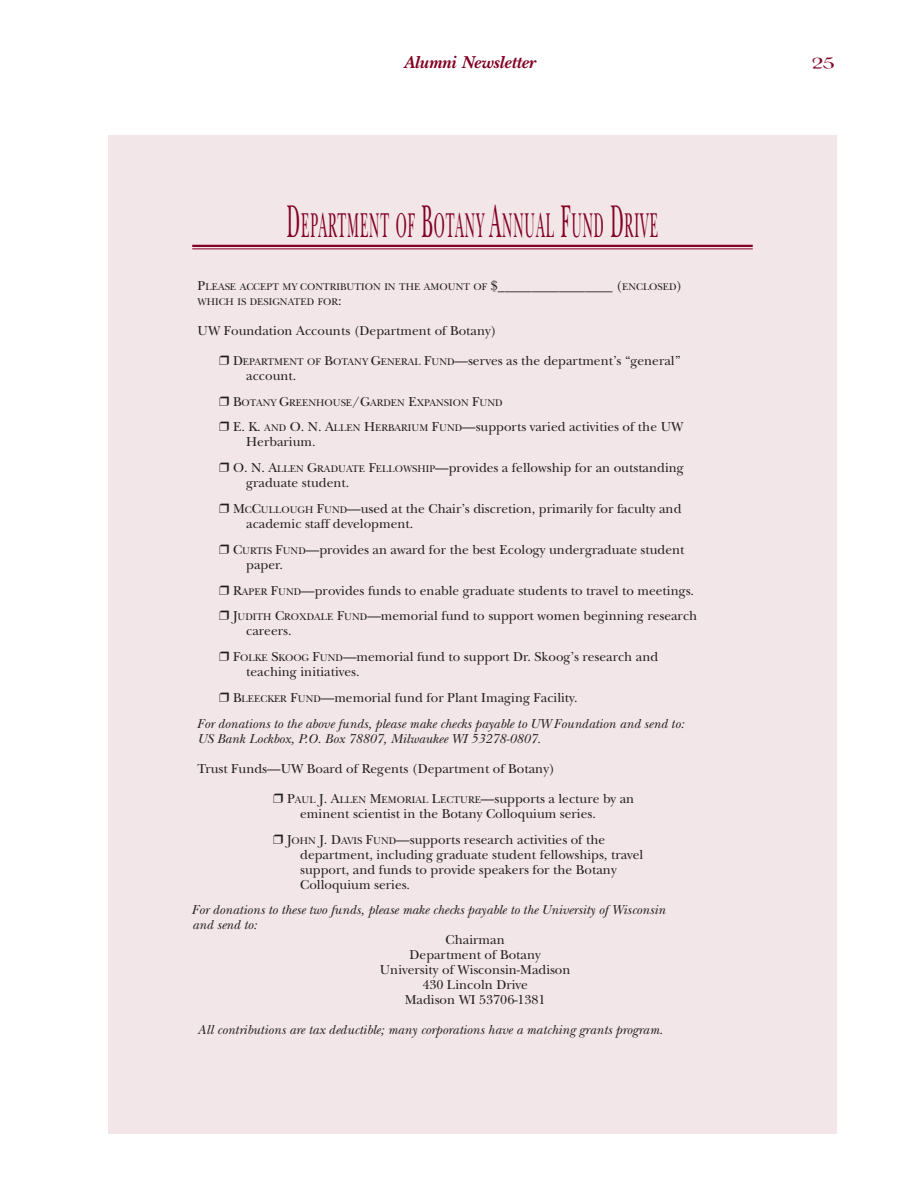
<style>
.page{position:relative;width:918px;height:1188px;background:#fff}
.page>*{position:absolute;margin:0;border:0;box-sizing:border-box;transform-origin:0 0}
.t1{font:35.85px "New Baskerville";letter-spacing:.065em;color:#820024;scale:.38 1}
.t2{font:italic 700 18px "New Baskerville";color:#820024}
.t3{font:15px "Swordsman Extended";color:#820024}
.t4{font:13.5px/15px "New Baskerville";color:#231f20}
.t5{font:italic 13.5px/15px "New Baskerville";color:#231f20}
.t6{font:10.2px/15px "New Baskerville";color:#231f20}
.s1{font-size:47.85px}
.s2{font-size:13.5px}
.s3{font-style:inherit}
.s4{font-size:10.2px}
</style>
<div class="page">
<div style="left:108px;top:135px;width:729px;height:999px;background:#f3e6e9"></div>
<hr style="left:192px;top:245px;width:561px;height:2px;background:#820024">
<hr style="left:192px;top:248px;width:561px;height:1px;background:#820024">
<h2 class="t2" style="left:404px;top:51px;width:133px">Alumni Newsletter</h2>
<p class="t3" style="left:812px;top:56px;width:23px">25</p>
<h1 class="t1" style="left:287px;top:204px;width:978px"><span class="s1">D</span>EPARTMENT OF <span class="s1">B</span>OTANY <span class="s1">A</span>NNUAL <span class="s1">F</span>UND <span class="s1">D</span>RIVE</h1>
<p class="t6" style="left:198px;top:279px;width:486px"><span class="s2">P</span>LEASE ACCEPT MY CONTRIBUTION IN THE AMOUNT OF <span class="s2">$_________________ (</span>ENCLOSED<span class="s2">)<br></span>WHICH IS DESIGNATED FOR<span class="s2">:</span></p>
<p class="t4" style="left:198px;top:323px;width:301px">UW Foundation Accounts (Department of Botany)</p>
<p class="t4" style="left:246px;top:353px;width:435px;text-indent:-27px">❒ <span class="s3">D</span><span class="s4">EPARTMENT OF</span> <span class="s3">B</span><span class="s4">OTANY</span> <span class="s3">G</span><span class="s4">ENERAL</span> <span class="s3">F</span><span class="s4">UND</span>—serves as the department’s “general” account.</p>
<p class="t6" style="left:219px;top:395px;width:284px">❒ <span class="s2">B</span>OTANY <span class="s2">G</span>REENHOUSE<span class="s2">/G</span>ARDEN <span class="s2">E</span>XPANSION <span class="s2">F</span>UND</p>
<p class="t4" style="left:246px;top:419px;width:439px;text-indent:-27px">❒ <span class="s3">E. K.</span> <span class="s4">AND</span> <span class="s3">O. N. A</span><span class="s4">LLEN</span> <span class="s3">H</span><span class="s4">ERBARIUM</span> <span class="s3">F</span><span class="s4">UND</span>—supports varied activities of the UW<br>Herbarium.</p>
<p class="t4" style="left:246px;top:460px;width:439px;text-indent:-27px">❒ <span class="s3">O. N. A</span><span class="s4">LLEN</span> <span class="s3">G</span><span class="s4">RADUATE</span> <span class="s3">F</span><span class="s4">ELLOWSHIP</span>—provides a fellowship for an outstanding graduate student.</p>
<p class="t4" style="left:246px;top:501px;width:437px;text-indent:-27px">❒ <span class="s3">M</span><span class="s4">C</span><span class="s3">C</span><span class="s4">ULLOUGH</span> <span class="s3">F</span><span class="s4">UND</span>—used at the Chair’s discretion, primarily for faculty and academic staff development.</p>
<p class="t4" style="left:246px;top:542px;width:440px;text-indent:-27px">❒ <span class="s3">C</span><span class="s4">URTIS</span> <span class="s3">F</span><span class="s4">UND</span>—provides an award for the best Ecology undergraduate student paper.</p>
<p class="t4" style="left:219px;top:577px;width:480px;line-height:25.8px">❒ <span class="s3">R</span><span class="s4">APER</span> <span class="s3">F</span><span class="s4">UND</span>—provides funds to enable graduate students to travel to meetings. ❒ <span class="s3">J</span><span class="s4">UDITH</span> <span class="s3">C</span><span class="s4">ROXDALE</span> <span class="s3">F</span><span class="s4">UND</span>—memorial fund to support women beginning research</p>
<p class="t4" style="left:219px;top:618px;width:441px;line-height:25.8px;text-indent:27px">careers.<br>❒ <span class="s3">F</span><span class="s4">OLKE</span> <span class="s3">S</span><span class="s4">KOOG</span> <span class="s3">F</span><span class="s4">UND</span>—memorial fund to support Dr. Skoog’s research and</p>
<p class="t4" style="left:246px;top:664px;width:115px">teaching initiatives.</p>
<p class="t4" style="left:219px;top:690px;width:360px">❒ <span class="s3">B</span><span class="s4">LEECKER</span> <span class="s3">F</span><span class="s4">UND</span>—memorial fund for Plant Imaging Facility.</p>
<p class="t5" style="left:198px;top:716px;width:488px">For donations to the above funds, please make checks payable to UW Foundation and send to:</p>
<p class="t5" style="left:198px;top:731px;width:345px">US Bank Lockbox, P.O. Box 78807, Milwaukee WI 53278-0807.</p>
<p class="t4" style="left:198px;top:761px;width:359px">Trust Funds—UW Board of Regents (Department of Botany)</p>
<p class="t4" style="left:300px;top:791px;width:336px;text-indent:-27px">❒ <span class="s3">P</span><span class="s4">AUL</span> <span class="s3">J. A</span><span class="s4">LLEN</span> <span class="s3">M</span><span class="s4">EMORIAL</span> <span class="s3">L</span><span class="s4">ECTURE</span>—supports a lecture by an eminent scientist in the Botany Colloquium series.</p>
<p class="t4" style="left:300px;top:832px;width:345px;text-indent:-27px">❒ <span class="s3">J</span><span class="s4">OHN</span> <span class="s3">J. D</span><span class="s4">AVIS</span> <span class="s3">F</span><span class="s4">UND</span>—supports research activities of the department, including graduate student fellowships, travel support, and funds to provide speakers for the Botany Colloquium series.</p>
<p class="t5" style="left:192px;top:903px;width:475px">For donations to these two funds, please make checks payable to the University of Wisconsin and send to:</p>
<p class="t4" style="left:380px;top:932px;width:192px;text-align:center">Chairman<br>Department of Botany<br>University of Wisconsin-Madison<br>430 Lincoln Drive<br>Madison WI 53706-1381</p>
<p class="t5" style="left:198px;top:1023px;width:467px">All contributions are tax deductible; many corporations have a matching grants program.</p>
</div>
